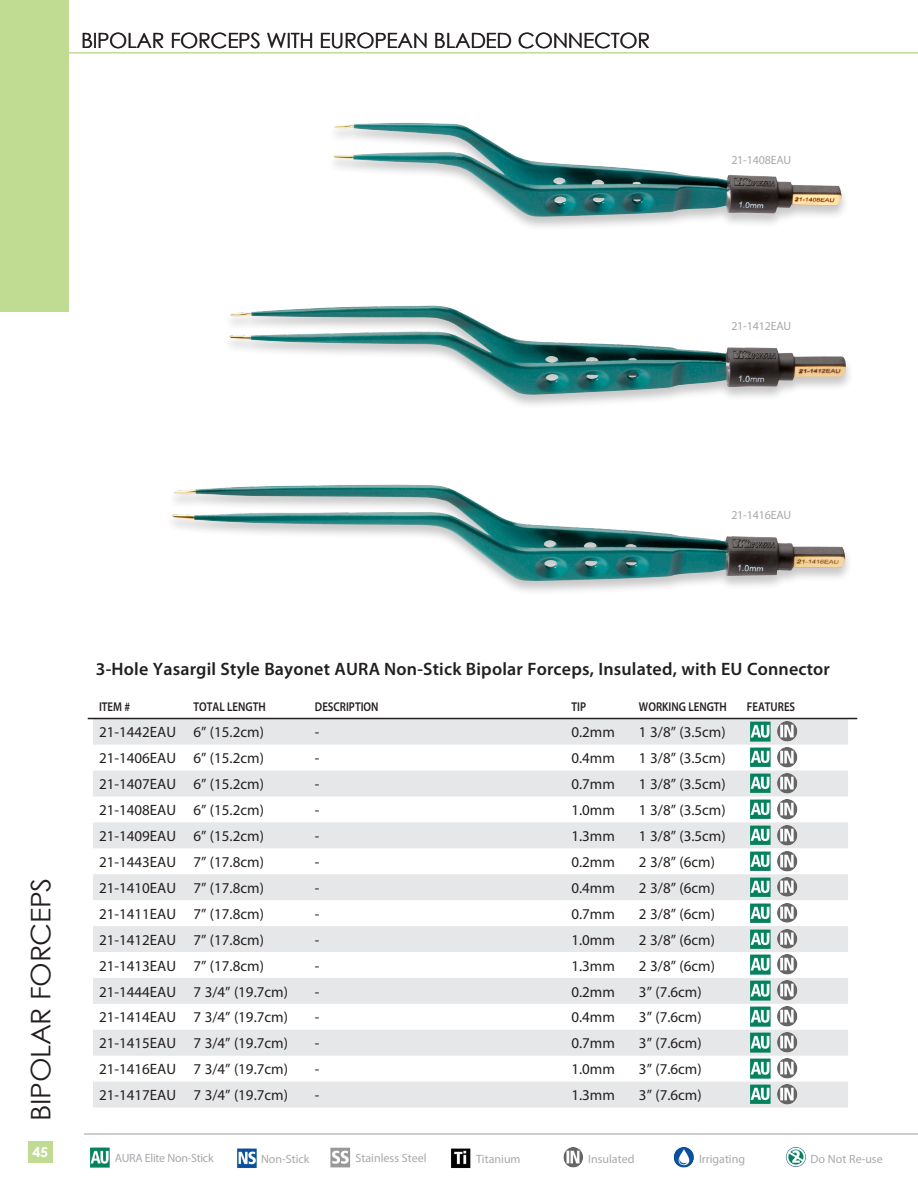
<style>
.page{position:relative;width:918px;height:1188px;background:#fff}
.page>*{position:absolute;margin:0;border:0;box-sizing:border-box;transform-origin:0 0}
.t1{font:27px "Century Gothic";letter-spacing:-.015em;color:#231f20;scale:1.05 1}
.t2{font:21px "Century Gothic";letter-spacing:-.015em;color:#231f20}
.t3{font:600 18px "Myriad Pro";letter-spacing:.01em;color:#231f20}
.t4{font:15px "Myriad Pro";color:#231f20}
.t5{font:700 13.5px "Century Gothic";color:#fff;scale:1.05 1}
.t6{font:600 12.75px "Myriad Pro";color:#231f20;scale:.85 1}
.t7{font:12px "Myriad Pro";color:#a8a9ad}
.t8{font:12px "Myriad Pro";letter-spacing:-.025em;color:#a8a9ad}
</style>
<div class="page">
<hr style="left:84px;top:1133px;width:834px;height:2px;background:#bcbdc0">
<hr style="left:0;top:52px;width:918px;height:2px;background:#bfdc92">
<svg style="left:93px;top:719px;width:755px;height:389px;fill:#e6e7e9"></svg>
<hr style="left:88px;top:718px;width:769px;height:1px;background:#231f20">
<img style="left:776px;top:722px;width:23px;height:21px">
<img style="left:751px;top:722px;width:21px;height:21px">
<img style="left:776px;top:748px;width:23px;height:21px">
<img style="left:751px;top:748px;width:21px;height:21px">
<img style="left:776px;top:774px;width:23px;height:21px">
<img style="left:751px;top:773px;width:21px;height:22px">
<img style="left:776px;top:799px;width:23px;height:22px">
<img style="left:751px;top:800px;width:21px;height:21px">
<img style="left:776px;top:825px;width:23px;height:21px">
<img style="left:751px;top:825px;width:21px;height:22px">
<img style="left:776px;top:851px;width:23px;height:21px">
<img style="left:751px;top:851px;width:21px;height:22px">
<img style="left:776px;top:877px;width:23px;height:21px">
<img style="left:751px;top:877px;width:21px;height:22px">
<img style="left:776px;top:903px;width:23px;height:21px">
<img style="left:751px;top:903px;width:21px;height:22px">
<img style="left:776px;top:929px;width:23px;height:21px">
<img style="left:751px;top:929px;width:21px;height:22px">
<img style="left:776px;top:955px;width:23px;height:21px">
<img style="left:751px;top:955px;width:21px;height:21px">
<img style="left:776px;top:981px;width:23px;height:21px">
<img style="left:751px;top:981px;width:21px;height:21px">
<img style="left:776px;top:1007px;width:23px;height:21px">
<img style="left:751px;top:1007px;width:21px;height:21px">
<img style="left:776px;top:1033px;width:23px;height:21px">
<img style="left:751px;top:1033px;width:21px;height:21px">
<img style="left:776px;top:1059px;width:23px;height:21px">
<img style="left:751px;top:1059px;width:21px;height:21px">
<img style="left:776px;top:1084px;width:23px;height:22px">
<img style="left:751px;top:1085px;width:21px;height:21px">
<div style="left:0;top:0;width:68px;height:312px;background:#bfdc92"></div>
<div style="left:28px;top:1141px;width:25px;height:22px;background:#bfdc92"></div>
<div style="left:326px;top:121px;width:523px;height:111px;background:#231f20;opacity:.25"></div>
<img style="left:333px;top:123px;width:509px;height:94px">
<div style="left:222px;top:304px;width:632px;height:106px;background:#231f20;opacity:.25"></div>
<img style="left:229px;top:306px;width:617px;height:89px">
<div style="left:165px;top:483px;width:688px;height:113px;background:#231f20;opacity:.25"></div>
<img style="left:172px;top:485px;width:673px;height:96px">
<img style="left:90px;top:1148px;width:20px;height:20px">
<img style="left:237px;top:1148px;width:20px;height:20px">
<img style="left:330px;top:1148px;width:21px;height:20px">
<img style="left:451px;top:1148px;width:20px;height:20px">
<img style="left:563px;top:1148px;width:20px;height:20px">
<img style="left:673px;top:1148px;width:21px;height:20px">
<img style="left:785px;top:1147px;width:21px;height:20px">
<p class="t2" style="left:81px;top:26px;width:571px">BIPOLAR FORCEPS WITH EUROPEAN BLADED CONNECTOR</p>
<p class="t7" style="left:731px;top:153px;width:62px">21-1408EAU</p>
<p class="t7" style="left:731px;top:319px;width:62px">21-1412EAU</p>
<p class="t7" style="left:731px;top:508px;width:62px">21-1416EAU</p>
<p class="t1" style="left:22px;top:1120px;width:233px;rotate:-90deg">BIPOLAR FORCEPS</p>
<p class="t5" style="left:32px;top:1142px;width:16px">45</p>
<p class="t3" style="left:96px;top:657px;width:736px">3-Hole Yasargil Style Bayonet AURA Non-Stick Bipolar Forceps, Insulated, with EU Connector</p>
<p class="t6" style="left:99px;top:698px;width:38px">ITEM #</p>
<p class="t6" style="left:193px;top:698px;width:86px">TOTAL LENGTH</p>
<p class="t6" style="left:315px;top:698px;width:76px">DESCRIPTION</p>
<p class="t6" style="left:571px;top:698px;width:19px">TIP</p>
<p class="t6" style="left:639px;top:698px;width:105px">WORKING LENGTH</p>
<p class="t6" style="left:747px;top:698px;width:58px">FEATURES</p>
<p class="t4" style="left:99px;top:723px;width:79px">21-1442EAU</p>
<p class="t4" style="left:193px;top:723px;width:72px">6” (15.2cm)</p>
<p class="t4" style="left:315px;top:723px;width:6px">-</p>
<p class="t4" style="left:571px;top:723px;width:45px">0.2mm</p>
<p class="t4" style="left:639px;top:723px;width:88px">1 3/8” (3.5cm)</p>
<p class="t4" style="left:99px;top:749px;width:79px">21-1406EAU</p>
<p class="t4" style="left:193px;top:749px;width:72px">6” (15.2cm)</p>
<p class="t4" style="left:315px;top:749px;width:6px">-</p>
<p class="t4" style="left:571px;top:749px;width:45px">0.4mm</p>
<p class="t4" style="left:639px;top:749px;width:88px">1 3/8” (3.5cm)</p>
<p class="t4" style="left:99px;top:775px;width:79px">21-1407EAU</p>
<p class="t4" style="left:193px;top:775px;width:72px">6” (15.2cm)</p>
<p class="t4" style="left:315px;top:775px;width:6px">-</p>
<p class="t4" style="left:571px;top:775px;width:45px">0.7mm</p>
<p class="t4" style="left:639px;top:775px;width:88px">1 3/8” (3.5cm)</p>
<p class="t4" style="left:99px;top:801px;width:79px">21-1408EAU</p>
<p class="t4" style="left:193px;top:801px;width:72px">6” (15.2cm)</p>
<p class="t4" style="left:315px;top:801px;width:6px">-</p>
<p class="t4" style="left:571px;top:801px;width:45px">1.0mm</p>
<p class="t4" style="left:639px;top:801px;width:88px">1 3/8” (3.5cm)</p>
<p class="t4" style="left:99px;top:827px;width:79px">21-1409EAU</p>
<p class="t4" style="left:193px;top:827px;width:72px">6” (15.2cm)</p>
<p class="t4" style="left:315px;top:827px;width:6px">-</p>
<p class="t4" style="left:571px;top:827px;width:45px">1.3mm</p>
<p class="t4" style="left:639px;top:827px;width:88px">1 3/8” (3.5cm)</p>
<p class="t4" style="left:99px;top:853px;width:79px">21-1443EAU</p>
<p class="t4" style="left:193px;top:853px;width:72px">7” (17.8cm)</p>
<p class="t4" style="left:315px;top:853px;width:6px">-</p>
<p class="t4" style="left:571px;top:853px;width:45px">0.2mm</p>
<p class="t4" style="left:639px;top:853px;width:77px">2 3/8” (6cm)</p>
<p class="t4" style="left:99px;top:879px;width:79px">21-1410EAU</p>
<p class="t4" style="left:193px;top:879px;width:72px">7” (17.8cm)</p>
<p class="t4" style="left:315px;top:879px;width:6px">-</p>
<p class="t4" style="left:571px;top:879px;width:45px">0.4mm</p>
<p class="t4" style="left:639px;top:879px;width:77px">2 3/8” (6cm)</p>
<p class="t4" style="left:99px;top:904px;width:79px">21-1411EAU</p>
<p class="t4" style="left:193px;top:904px;width:72px">7” (17.8cm)</p>
<p class="t4" style="left:315px;top:904px;width:6px">-</p>
<p class="t4" style="left:571px;top:904px;width:45px">0.7mm</p>
<p class="t4" style="left:639px;top:904px;width:77px">2 3/8” (6cm)</p>
<p class="t4" style="left:99px;top:930px;width:79px">21-1412EAU</p>
<p class="t4" style="left:193px;top:930px;width:72px">7” (17.8cm)</p>
<p class="t4" style="left:315px;top:930px;width:6px">-</p>
<p class="t4" style="left:571px;top:930px;width:45px">1.0mm</p>
<p class="t4" style="left:639px;top:930px;width:77px">2 3/8” (6cm)</p>
<p class="t4" style="left:99px;top:956px;width:79px">21-1413EAU</p>
<p class="t4" style="left:193px;top:956px;width:72px">7” (17.8cm)</p>
<p class="t4" style="left:315px;top:956px;width:6px">-</p>
<p class="t4" style="left:571px;top:956px;width:45px">1.3mm</p>
<p class="t4" style="left:639px;top:956px;width:77px">2 3/8” (6cm)</p>
<p class="t4" style="left:99px;top:982px;width:79px">21-1444EAU</p>
<p class="t4" style="left:193px;top:982px;width:96px">7 3/4” (19.7cm)</p>
<p class="t4" style="left:315px;top:982px;width:6px">-</p>
<p class="t4" style="left:571px;top:982px;width:45px">0.2mm</p>
<p class="t4" style="left:639px;top:982px;width:64px">3” (7.6cm)</p>
<p class="t4" style="left:99px;top:1008px;width:79px">21-1414EAU</p>
<p class="t4" style="left:193px;top:1008px;width:96px">7 3/4” (19.7cm)</p>
<p class="t4" style="left:315px;top:1008px;width:6px">-</p>
<p class="t4" style="left:571px;top:1008px;width:45px">0.4mm</p>
<p class="t4" style="left:639px;top:1008px;width:64px">3” (7.6cm)</p>
<p class="t4" style="left:99px;top:1034px;width:79px">21-1415EAU</p>
<p class="t4" style="left:193px;top:1034px;width:96px">7 3/4” (19.7cm)</p>
<p class="t4" style="left:315px;top:1034px;width:6px">-</p>
<p class="t4" style="left:571px;top:1034px;width:45px">0.7mm</p>
<p class="t4" style="left:639px;top:1034px;width:64px">3” (7.6cm)</p>
<p class="t4" style="left:99px;top:1060px;width:79px">21-1416EAU</p>
<p class="t4" style="left:193px;top:1060px;width:96px">7 3/4” (19.7cm)</p>
<p class="t4" style="left:315px;top:1060px;width:6px">-</p>
<p class="t4" style="left:571px;top:1060px;width:45px">1.0mm</p>
<p class="t4" style="left:639px;top:1060px;width:64px">3” (7.6cm)</p>
<p class="t4" style="left:99px;top:1086px;width:79px">21-1417EAU</p>
<p class="t4" style="left:193px;top:1086px;width:96px">7 3/4” (19.7cm)</p>
<p class="t4" style="left:315px;top:1086px;width:6px">-</p>
<p class="t4" style="left:571px;top:1086px;width:45px">1.3mm</p>
<p class="t4" style="left:639px;top:1086px;width:64px">3” (7.6cm)</p>
<p class="t8" style="left:115px;top:1150px;width:100px">AURA Elite Non-Stick</p>
<p class="t7" style="left:261px;top:1151px;width:50px">Non-Stick</p>
<p class="t7" style="left:356px;top:1150px;width:73px">Stainless Steel</p>
<p class="t7" style="left:476px;top:1151px;width:46px">Titanium</p>
<p class="t7" style="left:588px;top:1151px;width:48px">Insulated</p>
<p class="t7" style="left:699px;top:1151px;width:48px">Irrigating</p>
<p class="t7" style="left:811px;top:1151px;width:74px">Do Not Re-use</p>
</div>
